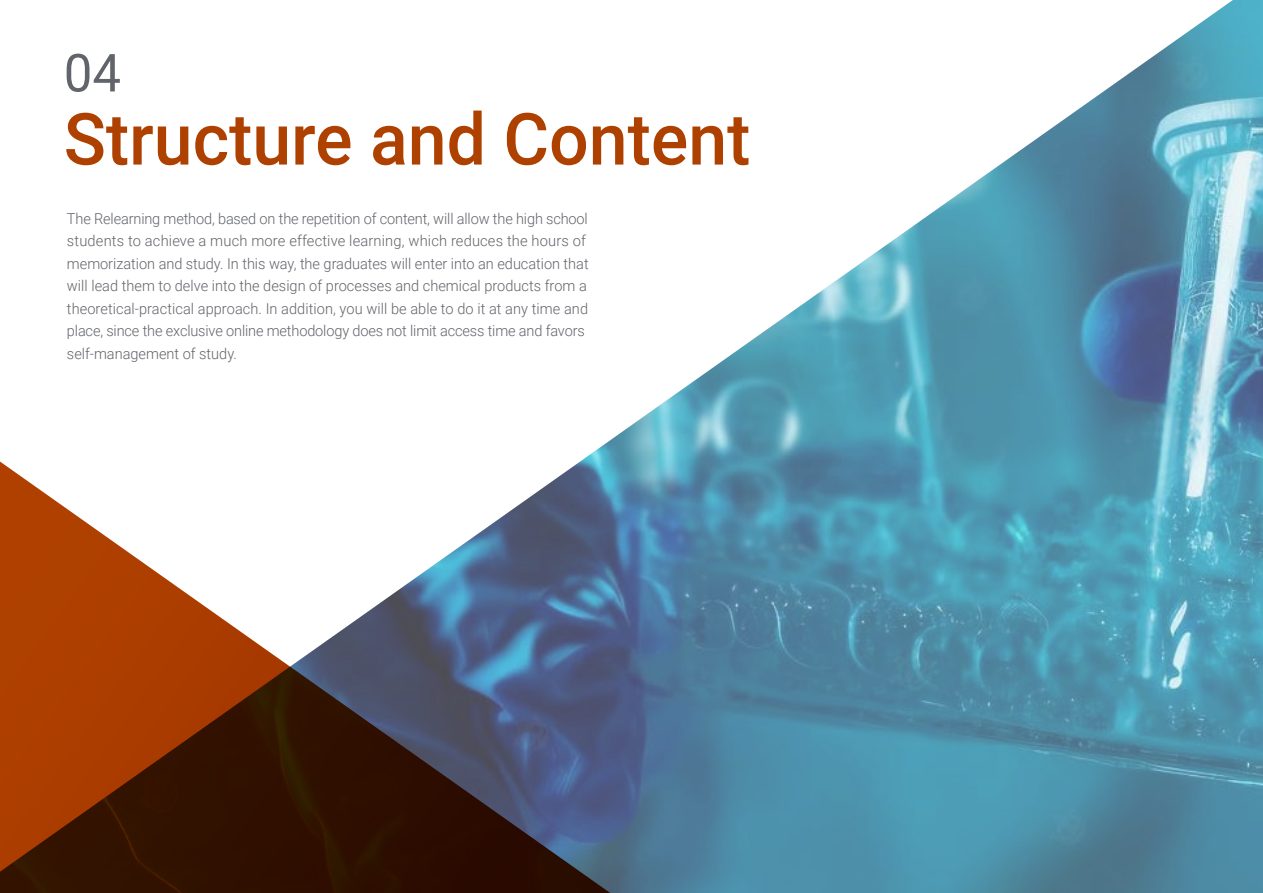
<style>
.page{position:relative;width:1263px;height:893px;background:#fff}
.page>*{position:absolute;margin:0;border:0;box-sizing:border-box;transform-origin:0 0}
.t1{font:500 72px "Roboto";color:#ae4000}
.t2{font:52.5px "Roboto";color:#61646a}
.t3{font:300 15px/22.5px "Roboto";color:#61646a}
</style>
<div class="page">
<img style="left:602px;top:0;width:661px;height:893px">
<svg style="left:0;top:446px;width:640px;height:447px"></svg>
<h2 class="t2" style="left:64px;top:36px;width:59px">04</h2>
<h1 class="t1" style="left:64px;top:89px;width:688px">Structure and Content</h1>
<p class="t3" style="left:67px;top:207px;width:523px">The Relearning method, based on the repetition of content, will allow the high school students to achieve a much more effective learning, which reduces the hours of memorization and study. In this way, the graduates will enter into an education that will lead them to delve into the design of processes and chemical products from a theoretical-practical approach. In addition, you will be able to do it at any time and place, since the exclusive online methodology does not limit access time and favors self-management of study.</p>
</div>
